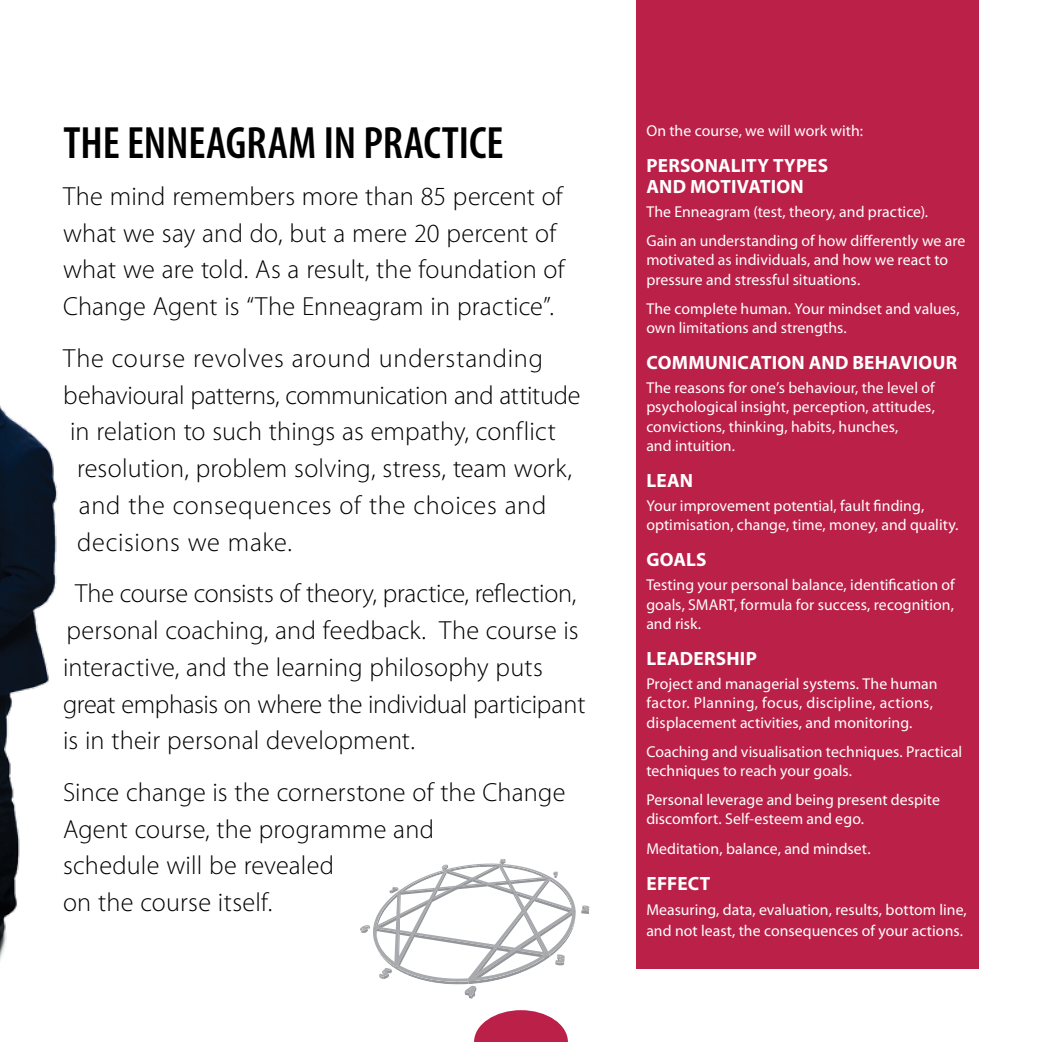
<style>
.page{position:relative;width:1042px;height:1042px;background:#fff}
.page>*{position:absolute;margin:0;border:0;box-sizing:border-box;transform-origin:0 0}
.t1{font:600 condensed 45.5px "Myriad Pro";color:#000}
.t2{font:300 26.25px/36.8px "Myriad Pro";letter-spacing:.005em;color:#000}
.t3{font:300 26.25px "Myriad Pro";letter-spacing:.03em;color:#000}
.t4{font:300 26.25px "Myriad Pro";letter-spacing:.025em;color:#000}
.t5{font:700 19.25px/21px "Myriad Pro";letter-spacing:.01em;color:#fff}
.t6{font:15.75px/19.2px "Myriad Pro";letter-spacing:.005em;color:#fff}
</style>
<div class="page">
<svg style="left:360px;top:859px;width:230px;height:139px"></svg>
<div style="left:636px;top:0;width:343px;height:969px;background:#bb2048"></div>
<img style="left:0;top:405px;width:58px;height:556px">
<svg style="left:474px;top:1010px;width:94px;height:32px"></svg>
<h1 class="t1" style="left:63px;top:115px;width:442px">THE ENNEAGRAM IN PRACTICE</h1>
<h2 class="t2" style="left:63px;top:177px;width:503px">The mind remembers more than 85 percent of what we say and do, but a mere 20 percent of what we are told. As a result, the foundation of Change Agent is “The Enneagram in practice”.</h2>
<h2 class="t3" style="left:63px;top:342px;width:481px">The course revolves around understanding</h2>
<h2 class="t2" style="left:63px;top:376px;width:519px">behavioural patterns, communication and attitude</h2>
<h2 class="t2" style="left:70px;top:413px;width:487px">in relation to such things as empathy, conflict</h2>
<h2 class="t2" style="left:77px;top:450px;width:496px">resolution, problem solving, stress, team work,</h2>
<h2 class="t3" style="left:79px;top:489px;width:469px">and the consequences of the choices and</h2>
<h2 class="t4" style="left:77px;top:526px;width:216px">decisions we make.</h2>
<h2 class="t2" style="left:63px;top:575px;width:524px;text-indent:12px">The course consists of theory, practice, reflection, personal coaching, and feedback. The course is interactive, and the learning philosophy puts great emphasis on where the individual participant is in their personal development.</h2>
<h2 class="t2" style="left:63px;top:773px;width:504px">Since change is the cornerstone of the Change<br>Agent course, the programme and<br>schedule will be revealed<br>on the course itself.</h2>
<p class="t6" style="left:646px;top:121px;width:218px">On the course, we will work with:</p>
<p class="t5" style="left:646px;top:154px;width:183px">PERSONALITY TYPES<br>AND MOTIVATION</p>
<p class="t6" style="left:646px;top:197px;width:321px;line-height:29.2px">The Enneagram (test, theory, and practice).<br>Gain an understanding of how differently we are</p>
<p class="t6" style="left:646px;top:250px;width:303px">motivated as individuals, and how we react to pressure and stressful situations.</p>
<p class="t6" style="left:646px;top:299px;width:315px">The complete human. Your mindset and values, own limitations and strengths.</p>
<p class="t5" style="left:646px;top:351px;width:312px">COMMUNICATION AND BEHAVIOUR</p>
<p class="t6" style="left:646px;top:378px;width:290px">The reasons for one’s behaviour, the level of psychological insight, perception, attitudes, convictions, thinking, habits, hunches,<br>and intuition.</p>
<p class="t5" style="left:646px;top:469px;width:48px">LEAN</p>
<p class="t6" style="left:646px;top:496px;width:314px">Your improvement potential, fault finding, optimisation, change, time, money, and quality.</p>
<p class="t5" style="left:646px;top:548px;width:62px">GOALS</p>
<p class="t6" style="left:646px;top:575px;width:310px;text-align:justify">Testing your personal balance, identification of goals, SMART, formula for success, recognition, and risk.</p>
<p class="t5" style="left:646px;top:647px;width:112px">LEADERSHIP</p>
<p class="t6" style="left:646px;top:674px;width:293px">Project and managerial systems. The human factor. Planning, focus, discipline, actions, displacement activities, and monitoring.</p>
<p class="t6" style="left:646px;top:741px;width:317px">Coaching and visualisation techniques. Practical techniques to reach your goals.</p>
<p class="t6" style="left:646px;top:790px;width:295px">Personal leverage and being present despite discomfort. Self-esteem and ego.</p>
<p class="t6" style="left:646px;top:838px;width:226px">Meditation, balance, and mindset.</p>
<p class="t5" style="left:646px;top:872px;width:65px">EFFECT</p>
<p class="t6" style="left:646px;top:899px;width:322px;line-height:21px">Measuring, data, evaluation, results, bottom line, and not least, the consequences of your actions.</p>
</div>
